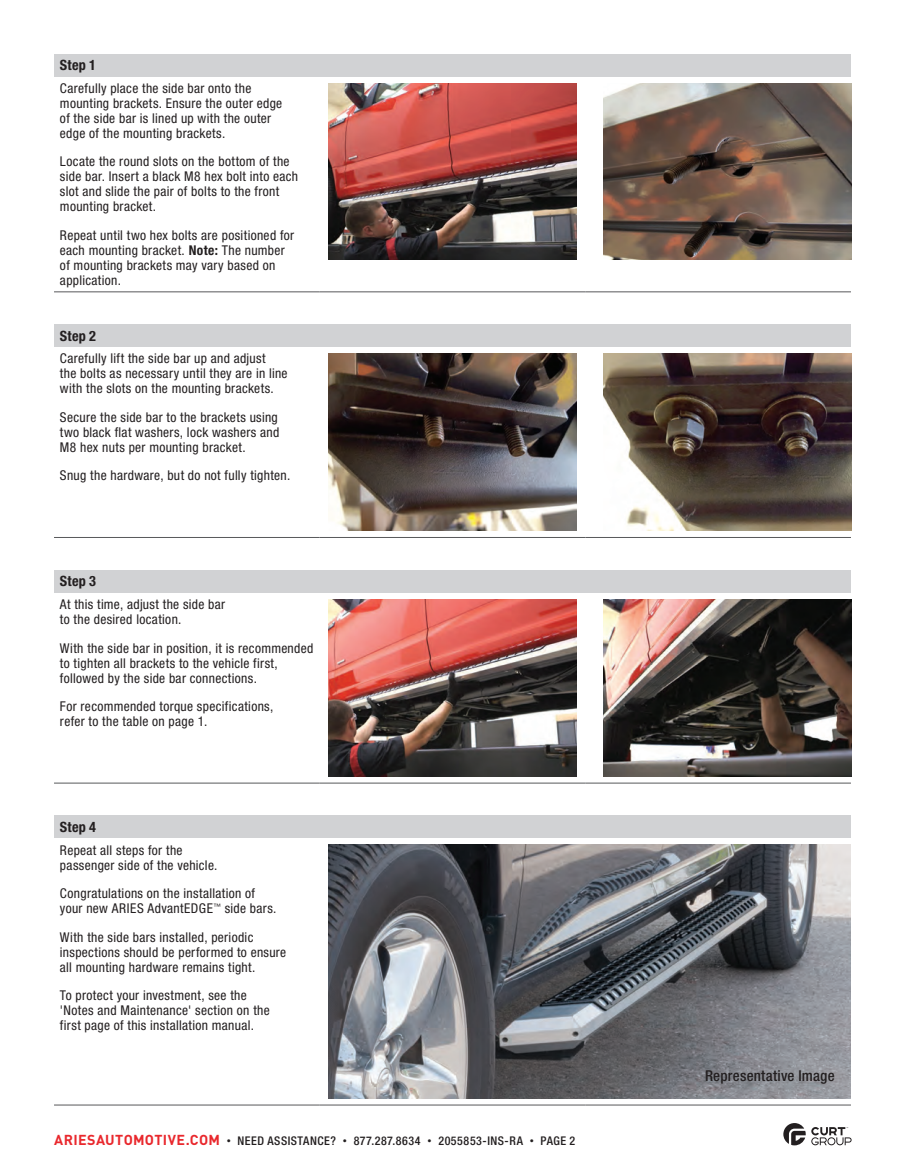
<style>
.page{position:relative;width:905px;height:1175px;background:#fff}
.page>*{position:absolute;margin:0;border:0;box-sizing:border-box;transform-origin:0 0}
.t1{font:500 condensed 15px "Helvetica Neue LT Std";letter-spacing:.015em;color:#231f20}
.t2{font:700 condensed 14.25px "Helvetica Neue LT Std";letter-spacing:.015em;color:#231f20}
.t3{font:condensed 13.5px/15px "Helvetica Neue LT Std";letter-spacing:.025em;color:#231f20}
.t4{font:500 condensed 12px "Helvetica Neue LT Std";letter-spacing:.045em;color:#231f20}
.s1{font-weight:700}
.s2{font-family:"DINOT";font-weight:700;font-stretch:normal;font-size:14.25px;color:#e9282d}
.s3{font-family:"DINOT";font-weight:400;font-stretch:normal;font-size:9px}
</style>
<div class="page">
<svg style="left:783px;top:1123px;width:68px;height:22px"></svg>
<div style="left:54px;top:54px;width:796px;height:22px;background:#d1d2d4"></div>
<hr style="left:54px;top:291px;width:266px;height:1px;background:#57585a">
<hr style="left:320px;top:291px;width:265px;height:1px;background:#57585a">
<hr style="left:585px;top:291px;width:265px;height:1px;background:#57585a">
<img style="left:329px;top:83px;width:247px;height:177px">
<img style="left:603px;top:83px;width:248px;height:177px">
<div style="left:54px;top:325px;width:796px;height:22px;background:#d1d2d4"></div>
<hr style="left:54px;top:537px;width:266px;height:1px;background:#57585a">
<hr style="left:320px;top:537px;width:265px;height:1px;background:#57585a">
<hr style="left:585px;top:537px;width:265px;height:1px;background:#57585a">
<img style="left:329px;top:354px;width:247px;height:176px">
<img style="left:603px;top:354px;width:248px;height:176px">
<div style="left:54px;top:570px;width:796px;height:22px;background:#d1d2d4"></div>
<hr style="left:54px;top:782px;width:266px;height:1px;background:#57585a">
<hr style="left:320px;top:782px;width:265px;height:1px;background:#57585a">
<hr style="left:585px;top:782px;width:265px;height:1px;background:#57585a">
<img style="left:329px;top:599px;width:247px;height:177px">
<img style="left:603px;top:599px;width:248px;height:177px">
<div style="left:54px;top:816px;width:796px;height:22px;background:#d1d2d4"></div>
<hr style="left:54px;top:1104px;width:266px;height:1px;background:#57585a">
<hr style="left:320px;top:1104px;width:265px;height:1px;background:#57585a">
<hr style="left:585px;top:1104px;width:265px;height:1px;background:#57585a">
<img style="left:329px;top:845px;width:521px;height:253px">
<p class="t2" style="left:60px;top:56px;width:38px">Step 1</p>
<p class="t3" style="left:60px;top:80px;width:224px">Carefully place the side bar onto the mounting brackets. Ensure the outer edge of the side bar is lined up with the outer edge of the mounting brackets.</p>
<p class="t3" style="left:60px;top:154px;width:240px">Locate the round slots on the bottom of the side bar. Insert a black M8 hex bolt into each slot and slide the pair of bolts to the front mounting bracket.</p>
<p class="t3" style="left:60px;top:227px;width:236px">Repeat until two hex bolts are positioned for each mounting bracket. <span class="s1">Note:</span> The number of mounting brackets may vary based on application.</p>
<p class="t2" style="left:60px;top:327px;width:38px">Step 2</p>
<p class="t3" style="left:60px;top:351px;width:229px">Carefully lift the side bar up and adjust<br>the bolts as necessary until they are in line with the slots on the mounting brackets.</p>
<p class="t3" style="left:60px;top:409px;width:221px;text-align:justify">Secure the side bar to the brackets using two black flat washers, lock washers and M8 hex nuts per mounting bracket.</p>
<p class="t3" style="left:60px;top:468px;width:232px">Snug the hardware, but do not fully tighten.</p>
<p class="t2" style="left:60px;top:572px;width:38px">Step 3</p>
<p class="t3" style="left:60px;top:596px;width:167px">At this time, adjust the side bar to the desired location.</p>
<p class="t3" style="left:60px;top:640px;width:255px">With the side bar in position, it is recommended to tighten all brackets to the vehicle first, followed by the side bar connections.</p>
<p class="t3" style="left:60px;top:698px;width:215px">For recommended torque specifications, refer to the table on page 1.</p>
<p class="t2" style="left:60px;top:818px;width:38px">Step 4</p>
<p class="t3" style="left:60px;top:842px;width:159px">Repeat all steps for the passenger side of the vehicle.</p>
<p class="t3" style="left:60px;top:885px;width:218px">Congratulations on the installation of your new ARIES AdvantEDGE<sup>™</sup> side bars.</p>
<p class="t3" style="left:60px;top:929px;width:228px">With the side bars installed, periodic inspections should be performed to ensure all mounting hardware remains tight.</p>
<p class="t3" style="left:60px;top:987px;width:211px">To protect your investment, see the 'Notes and Maintenance' section on the first page of this installation manual.</p>
<p class="t4" style="left:54px;top:1133px;width:522px"><span class="s2">ARIESAUTOMOTIVE.COM</span> <span class="s3">•</span> NEED ASSISTANCE? <span class="s3">•</span> 877.287.8634 <span class="s3">•</span> 2055853-INS-RA <span class="s3">•</span> PAGE 2</p>
<p class="t1" style="left:705px;top:1066px;width:131px">Representative Image</p>
</div>
